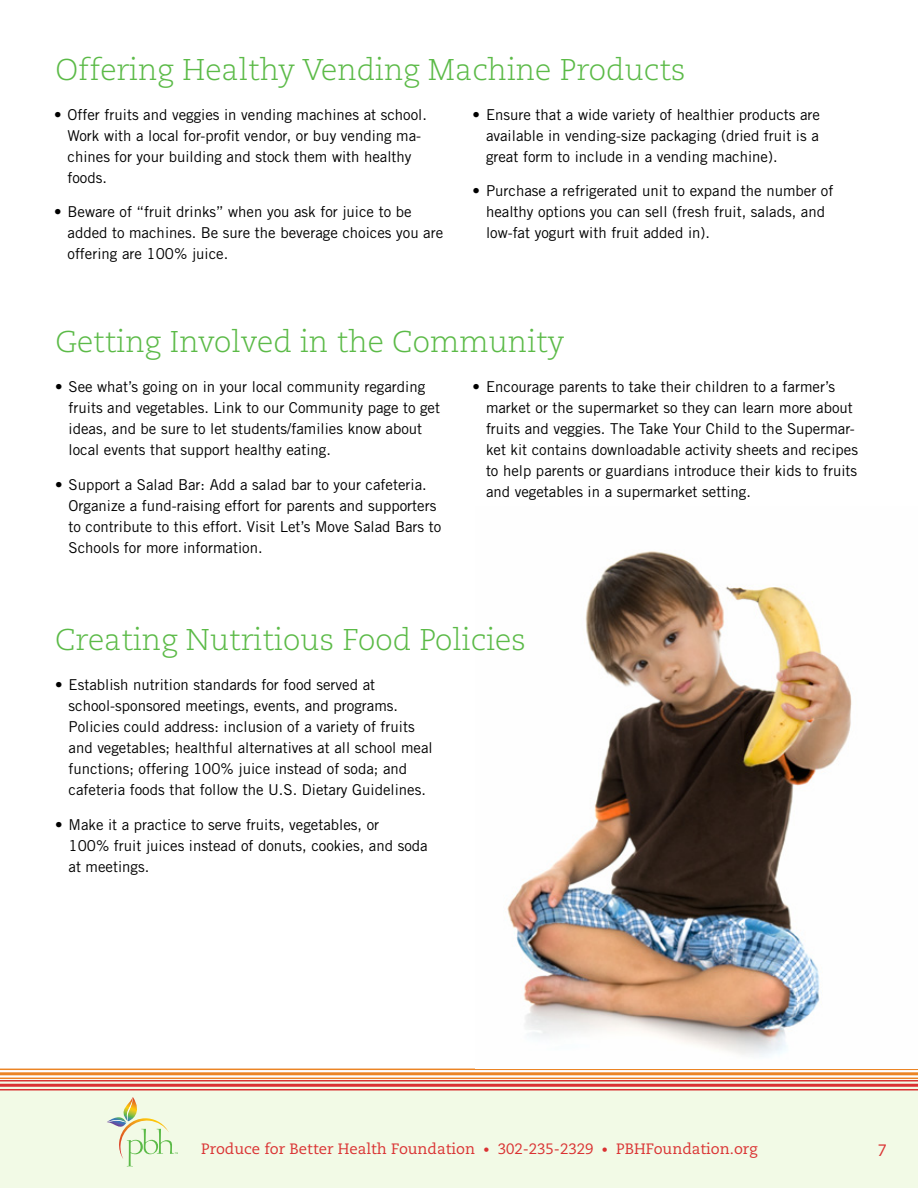
<style>
.page{position:relative;width:918px;height:1188px;background:#fff}
.page>*{position:absolute;margin:0;border:0;box-sizing:border-box;transform-origin:0 0}
.t1{font:300 30px "Caecilia LT Std";color:#5bba47}
.t2{font:16.5px "Caecilia LT Std";color:#da3232}
.t3{font:15px/21px "Trade Gothic LT Std";color:#000}
.t4{font:15px "Caecilia LT Std";color:#da3232}
.s1{font-family:"Trade Gothic LT Std";font-size:12px}
</style>
<div class="page">
<div style="left:0;top:1080px;width:918px;height:108px;background:#f2fae6"></div>
<svg style="left:107px;top:1097px;width:71px;height:69px"></svg>
<hr style="left:0;top:1069px;width:918px;height:1px;background:#eb8424">
<hr style="left:0;top:1072px;width:918px;height:3px;background:#eb8424">
<hr style="left:0;top:1078px;width:918px;height:1px;background:#eb8424">
<hr style="left:0;top:1080px;width:918px;height:2px;background:#da3232">
<hr style="left:0;top:1084px;width:918px;height:3px;background:#da3232">
<hr style="left:0;top:1089px;width:918px;height:2px;background:#da3232">
<img style="left:507px;top:551px;width:345px;height:506px">
<h1 class="t1" style="left:56px;top:53px;width:632px">Offering Healthy Vending Machine Products</h1>
<p class="t3" style="left:68px;top:104px;width:361px;text-indent:-14px">• Offer fruits and veggies in vending machines at school.<br>Work with a local for-profit vendor, or buy vending ma&shy;chines for your building and stock them with healthy foods.</p>
<p class="t3" style="left:68px;top:201px;width:377px;text-indent:-14px">• Beware of “fruit drinks” when you ask for juice to be added to machines. Be sure the beverage choices you are offering are 100% juice.</p>
<p class="t3" style="left:486px;top:104px;width:336px;text-align:justify;text-indent:-14px">• Ensure that a wide variety of healthier products are available in vending-size packaging (dried fruit is a great form to include in a vending machine).</p>
<p class="t3" style="left:486px;top:180px;width:349px;text-indent:-14px">• Purchase a refrigerated unit to expand the number of healthy options you can sell (fresh fruit, salads, and low-fat yogurt with fruit added in).</p>
<h1 class="t1" style="left:56px;top:325px;width:511px">Getting Involved in the Community</h1>
<p class="t3" style="left:69px;top:376px;width:373px;text-indent:-14px">• See what’s going on in your local community regarding fruits and vegetables. Link to our Community page to get ideas, and be sure to let students/families know about local events that support healthy eating.</p>
<p class="t3" style="left:69px;top:474px;width:374px;text-indent:-14px">• Support a Salad Bar: Add a salad bar to your cafeteria.<br>Organize a fund-raising effort for parents and supporters to contribute to this effort. Visit Let’s Move Salad Bars to Schools for more information.</p>
<p class="t3" style="left:486px;top:376px;width:374px;text-indent:-14px">• Encourage parents to take their children to a farmer’s market or the supermarket so they can learn more about fruits and veggies. The Take Your Child to the Supermar&shy;ket kit contains downloadable activity sheets and recipes to help parents or guardians introduce their kids to fruits and vegetables in a supermarket setting.</p>
<h1 class="t1" style="left:55px;top:623px;width:472px">Creating Nutritious Food Policies</h1>
<p class="t3" style="left:69px;top:674px;width:366px;text-indent:-14px">• Establish nutrition standards for food served at school-sponsored meetings, events, and programs.<br>Policies could address: inclusion of a variety of fruits and vegetables; healthful alternatives at all school meal functions; offering 100% juice instead of soda; and cafeteria foods that follow the U.S. Dietary Guidelines.</p>
<p class="t3" style="left:69px;top:814px;width:361px;text-indent:-14px">• Make it a practice to serve fruits, vegetables, or<br>100% fruit juices instead of donuts, cookies, and soda at meetings.</p>
<p class="t4" style="left:201px;top:1140px;width:558px">Produce for Better Health Foundation <span class="s1">•</span> 302-235-2329 <span class="s1">•</span> PBHFoundation.org</p>
<p class="t2" style="left:878px;top:1141px;width:11px">7</p>
</div>
